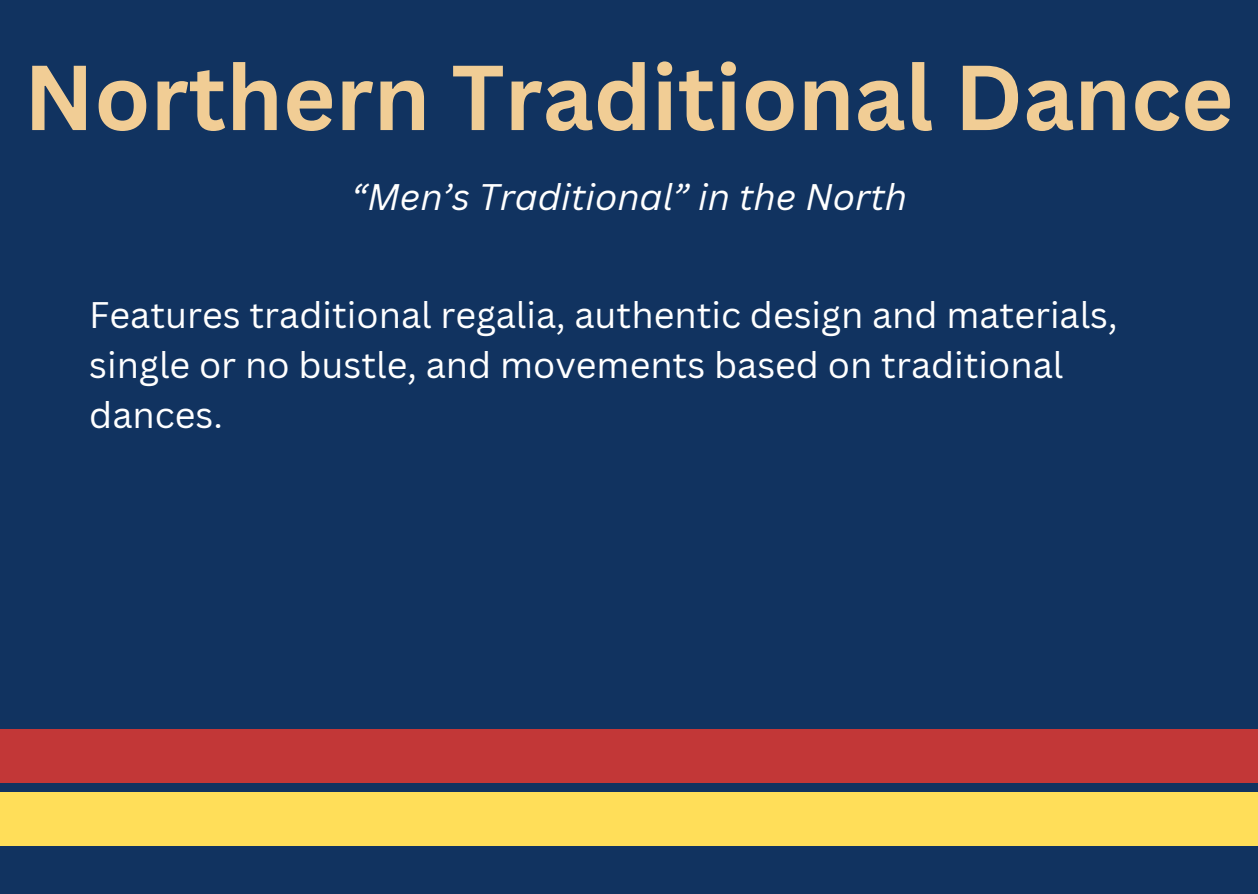
<style>
.page{position:relative;width:1258px;height:894px;background:#fff}
.page>*{position:absolute;margin:0;border:0;box-sizing:border-box;transform-origin:0 0}
.t1{font:700 90px "Canva Sans";color:#f1cd95}
.t2{font:36px/49.5px "Canva Sans";color:#fff}
.t3{font:italic 36px "Canva Sans";color:#fff}
</style>
<div class="page">
<div style="left:0;top:0;width:1258px;height:893px;background:#113360"></div>
<div style="left:0;top:728px;width:1258px;height:54px;background:#c23737"></div>
<div style="left:0;top:791px;width:1258px;height:54px;background:#ffde59"></div>
<p class="t1" style="left:24px;top:34px;width:1211px">Northern Traditional Dance</p>
<p class="t3" style="left:351px;top:171px;width:557px">“Men’s Traditional” in the North</p>
<h1 class="t2" style="left:89px;top:289px;width:1030px">Features traditional regalia, authentic design and materials, single or no bustle, and movements based on traditional dances.</h1>
</div>
